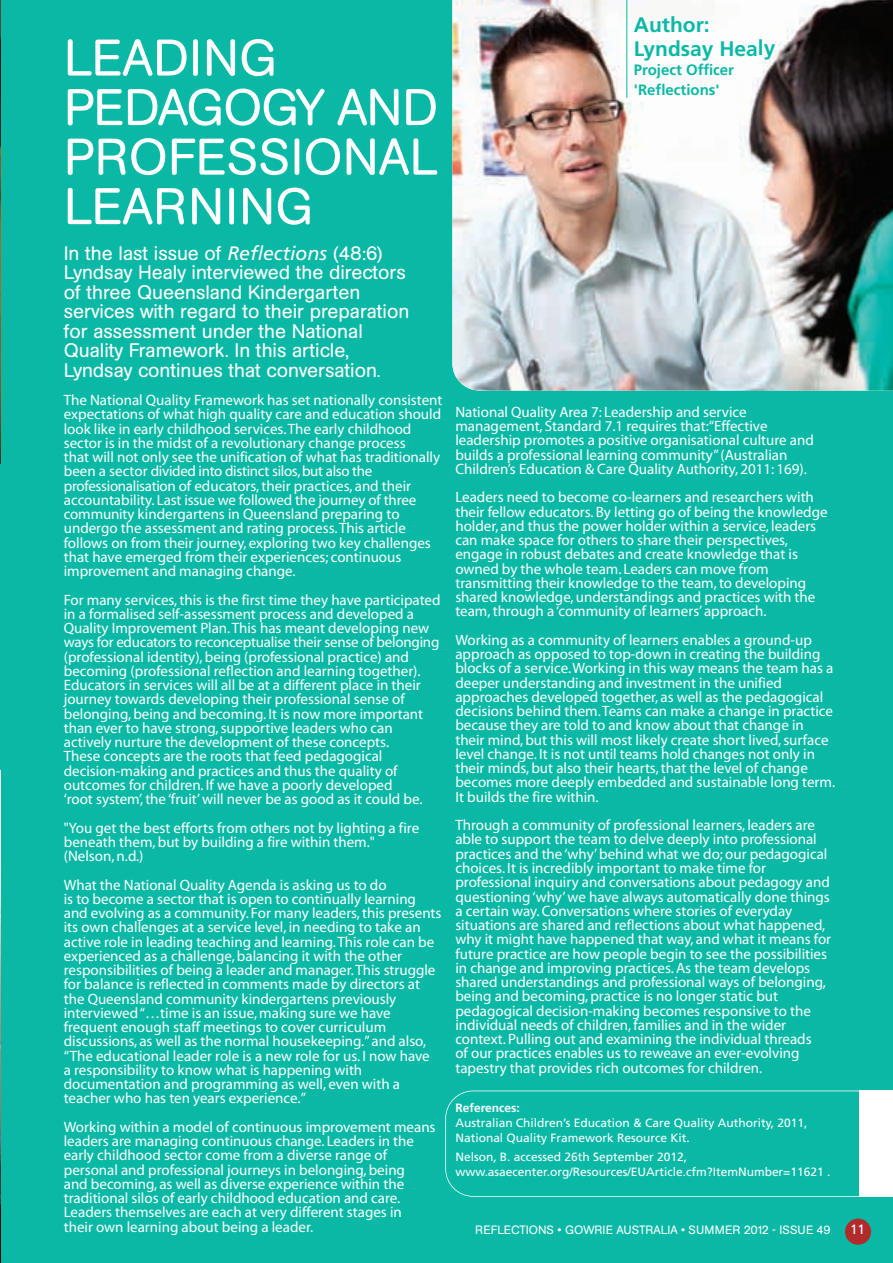
<style>
.page{position:relative;width:893px;height:1263px;background:#09b9a6}
.page>*{position:absolute;margin:0;border:0;box-sizing:border-box;transform-origin:0 0}
.t1{font:51px/49.5px "AG Buch Rounded BQ";color:#fff}
.t2{font:700 21px/24px "Frutiger";color:#09b9a6}
.t3{font:19.5px/19.5px "AG Buch Rounded BQ";color:#fff}
.t4{font:15px/14.2px "Myriad";color:#fff}
.t5{font:700 15px/19.5px "Frutiger";color:#09b9a6}
.t6{font:13.5px "Frutiger";color:#fff}
.t7{font:12px/15px "Frutiger";color:#fff}
.t8{font:12px "AG Buch Rounded BQ";color:#fff}
.t9{font:700 12px "Frutiger";color:#fff}
.s1{font-family:"Frutiger";font-style:italic}
.s2{font-size:18px}
</style>
<div class="page">
<img style="left:0;top:771px;width:1px;height:491px">
<svg style="left:445px;top:1090px;width:448px;height:107px"></svg>
<div style="left:859px;top:1090px;width:34px;height:106px;background:#fff"></div>
<svg style="left:845px;top:1218px;width:26px;height:27px"></svg>
<img style="left:0;top:43px;width:1px;height:420px">
<hr style="left:0;top:0;width:1px;height:43px;background:#b12b2d">
<img style="left:452px;top:0;width:441px;height:391px">
<hr style="left:626px;top:0;width:1px;height:98px;background:#09b9a6">
<h1 class="t1" style="left:64px;top:32px;width:376px">LEADING<br>PEDAGOGY AND<br>PROFESSIONAL<br>LEARNING</h1>
<p class="t3" style="left:64px;top:243px;width:347px">In the last issue of <span class="s1">Reflections</span> (48:6)<br>Lyndsay Healy interviewed the directors of three Queensland Kindergarten services with regard to their preparation for assessment under the National Quality Framework. In this article, Lyndsay continues that conversation<span class="s2">.</span></p>
<p class="t4" style="left:64px;top:394px;width:380px">The National Quality Framework has set nationally consistent expectations of what high quality care and education should look like in early childhood services. The early childhood sector is in the midst of a revolutionary change process<br>that will not only see the unification of what has traditionally been a sector divided into distinct silos, but also the professionalisation of educators, their practices, and their accountability. Last issue we followed the journey of three community kindergartens in Queensland preparing to undergo the assessment and rating process. This article follows on from their journey, exploring two key challenges that have emerged from their experiences; continuous improvement and managing change.</p>
<p class="t4" style="left:64px;top:594px;width:378px">For many services, this is the first time they have participated in a formalised self-assessment process and developed a Quality Improvement Plan. This has meant developing new ways for educators to reconceptualise their sense of belonging (professional identity), being (professional practice) and becoming (professional reflection and learning together).<br>Educators in services will all be at a different place in their journey towards developing their professional sense of belonging, being and becoming. It is now more important than ever to have strong, supportive leaders who can actively nurture the development of these concepts.<br>These concepts are the roots that feed pedagogical decision-making and practices and thus the quality of outcomes for children. If we have a poorly developed<br>‘root system’, the ‘fruit’ will never be as good as it could be.</p>
<p class="t4" style="left:64px;top:822px;width:357px">"You get the best efforts from others not by lighting a fire beneath them, but by building a fire within them." (Nelson, n.d.)</p>
<p class="t4" style="left:64px;top:879px;width:379px">What the National Quality Agenda is asking us to do<br>is to become a sector that is open to continually learning and evolving as a community. For many leaders, this presents its own challenges at a service level, in needing to take an active role in leading teaching and learning. This role can be experienced as a challenge, balancing it with the other responsibilities of being a leader and manager. This struggle for balance is reflected in comments made by directors at the Queensland community kindergartens previously interviewed “…time is an issue, making sure we have frequent enough staff meetings to cover curriculum discussions, as well as the normal housekeeping.” and also, “The educational leader role is a new role for us. I now have<br>a responsibility to know what is happening with documentation and programming as well, even with a teacher who has ten years experience.”</p>
<p class="t4" style="left:64px;top:1121px;width:373px">Working within a model of continuous improvement means leaders are managing continuous change. Leaders in the early childhood sector come from a diverse range of personal and professional journeys in belonging, being<br>and becoming, as well as diverse experience within the traditional silos of early childhood education and care.<br>Leaders themselves are each at very different stages in<br>their own learning about being a leader.</p>
<h2 class="t2" style="left:634px;top:14px;width:143px">Author:<br>Lyndsay Healy</h2>
<p class="t5" style="left:634px;top:61px;width:102px">Project Officer 'Reflections'</p>
<p class="t4" style="left:455px;top:406px;width:360px">National Quality Area 7: Leadership and service management, Standard 7.1 requires that:“Effective leadership promotes a positive organisational culture and builds a professional learning community” (Australian Children’s Education &amp; Care Quality Authority, 2011: 169).</p>
<p class="t4" style="left:455px;top:492px;width:374px">Leaders need to become co-learners and researchers with their fellow educators. By letting go of being the knowledge holder, and thus the power holder within a service, leaders can make space for others to share their perspectives, engage in robust debates and create knowledge that is owned by the whole team. Leaders can move from transmitting their knowledge to the team, to developing shared knowledge, understandings and practices with the team, through a ‘community of learners’ approach.</p>
<p class="t4" style="left:455px;top:634px;width:381px">Working as a community of learners enables a ground-up approach as opposed to top-down in creating the building blocks of a service. Working in this way means the team has a deeper understanding and investment in the unified approaches developed together, as well as the pedagogical decisions behind them. Teams can make a change in practice because they are told to and know about that change in their mind, but this will most likely create short lived, surface level change. It is not until teams hold changes not only in their minds, but also their hearts, that the level of change becomes more deeply embedded and sustainable long term.<br>It builds the fire within.</p>
<p class="t4" style="left:455px;top:819px;width:377px">Through a community of professional learners, leaders are able to support the team to delve deeply into professional practices and the ‘why’ behind what we do; our pedagogical choices. It is incredibly important to make time for professional inquiry and conversations about pedagogy and questioning ‘why’ we have always automatically done things a certain way. Conversations where stories of everyday situations are shared and reflections about what happened, why it might have happened that way, and what it means for future practice are how people begin to see the possibilities in change and improving practices. As the team develops shared understandings and professional ways of belonging, being and becoming, practice is no longer static but pedagogical decision-making becomes responsive to the individual needs of children, families and in the wider context. Pulling out and examining the individual threads<br>of our practices enables us to reweave an ever-evolving tapestry that provides rich outcomes for children.</p>
<p class="t9" style="left:455px;top:1102px;width:66px">References:</p>
<p class="t7" style="left:455px;top:1116px;width:354px">Australian Children’s Education &amp; Care Quality Authority, 2011,<br>National Quality Framework Resource Kit.</p>
<p class="t7" style="left:455px;top:1150px;width:377px">Nelson, B. accessed 26th September 2012, www.asaecenter.org/Resources/EUArticle.cfm?ItemNumber=11621 .</p>
<p class="t8" style="left:475px;top:1223px;width:357px">REFLECTIONS • GOWRIE AUSTRALIA • SUMMER 2012 - ISSUE 49</p>
<p class="t6" style="left:850px;top:1224px;width:16px">11</p>
</div>
